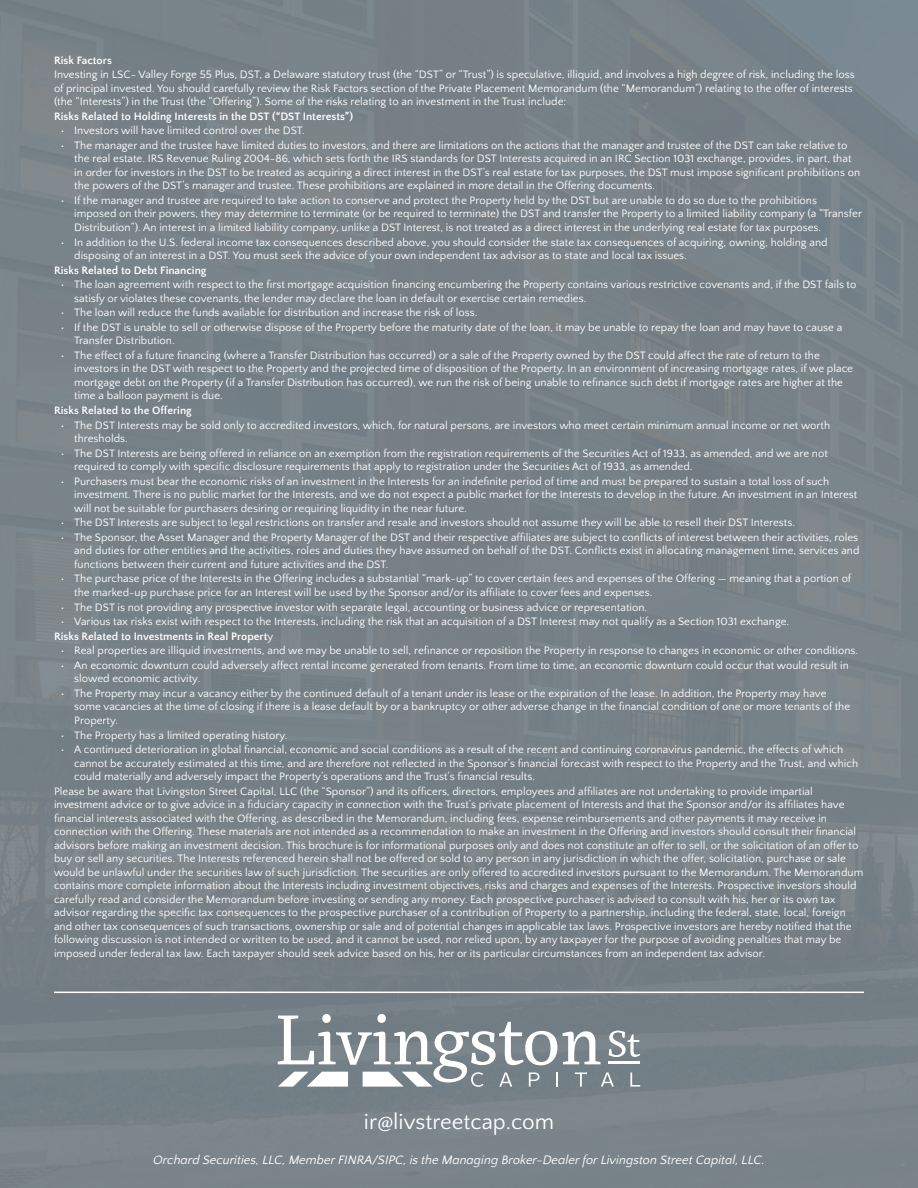
<style>
.page{position:relative;width:918px;height:1188px;background:#79858d}
.page>*{position:absolute;margin:0;border:0;box-sizing:border-box;transform-origin:0 0}
.t1{font:22.5px "Quattrocento Sans";color:#fff}
.t2{font:italic 12.75px "Quattrocento Sans";color:#fff}
.t3{font:11.25px/13.5px "Quattrocento Sans";color:#fff}
.t4{font:700 11.25px "Quattrocento Sans";color:#fff}
.s1{font-weight:700}
</style>
<div class="page">
<hr style="left:54px;top:992px;width:810px;height:1px;background:#fff">
<svg style="left:278px;top:1014px;width:362px;height:73px"></svg>
<hr style="left:609px;top:1062px;width:31px;height:2px;background:#fff">
<p class="t4" style="left:54px;top:54px;width:59px">Risk Factors</p>
<p class="t3" style="left:54px;top:68px;width:802px">Investing in LSC- Valley Forge 55 Plus, DST, a Delaware statutory trust (the “DST” or “Trust”) is speculative, illiquid, and involves a high degree of risk, including the loss of principal invested. You should carefully review the Risk Factors section of the Private Placement Memorandum (the “Memorandum”) relating to the offer of interests (the “Interests”) in the Trust (the “Offering”). Some of the risks relating to an investment in the Trust include:</p>
<p class="t4" style="left:54px;top:110px;width:301px">Risks Related to Holding Interests in the DST (“DST Interests”)</p>
<p class="t3" style="left:61px;top:124px;width:246px">• Investors will have limited control over the DST.</p>
<p class="t3" style="left:74px;top:139px;width:787px;text-indent:-14px">• The manager and the trustee have limited duties to investors, and there are limitations on the actions that the manager and trustee of the DST can take relative to the real estate. IRS Revenue Ruling 2004-86, which sets forth the IRS standards for DST Interests acquired in an IRC Section 1031 exchange, provides, in part, that in order for investors in the DST to be treated as acquiring a direct interest in the DST’s real estate for tax purposes, the DST must impose significant prohibitions on the powers of the DST’s manager and trustee. These prohibitions are explained in more detail in the Offering documents.</p>
<p class="t3" style="left:74px;top:194px;width:789px;text-indent:-14px">• If the manager and trustee are required to take action to conserve and protect the Property held by the DST but are unable to do so due to the prohibitions imposed on their powers, they may determine to terminate (or be required to terminate) the DST and transfer the Property to a limited liability company (a “Transfer<br>Distribution”). An interest in a limited liability company, unlike a DST Interest, is not treated as a direct interest in the underlying real estate for tax purposes.</p>
<p class="t3" style="left:74px;top:235px;width:755px;text-indent:-14px">• In addition to the U.S. federal income tax consequences described above, you should consider the state tax consequences of acquiring, owning, holding and disposing of an interest in a DST. You must seek the advice of your own independent tax advisor as to state and local tax issues.</p>
<p class="t4" style="left:54px;top:264px;width:154px">Risks Related to Debt Financing</p>
<p class="t3" style="left:74px;top:278px;width:784px;text-indent:-14px">• The loan agreement with respect to the first mortgage acquisition financing encumbering the Property contains various restrictive covenants and, if the DST fails to satisfy or violates these covenants, the lender may declare the loan in default or exercise certain remedies.</p>
<p class="t3" style="left:61px;top:306px;width:418px">• The loan will reduce the funds available for distribution and increase the risk of loss.</p>
<p class="t3" style="left:74px;top:321px;width:770px;text-indent:-14px">• If the DST is unable to sell or otherwise dispose of the Property before the maturity date of the loan, it may be unable to repay the loan and may have to cause a<br>Transfer Distribution.</p>
<p class="t3" style="left:74px;top:349px;width:780px;text-indent:-14px">• The effect of a future financing (where a Transfer Distribution has occurred) or a sale of the Property owned by the DST could affect the rate of return to the investors in the DST with respect to the Property and the projected time of disposition of the Property. In an environment of increasing mortgage rates, if we place mortgage debt on the Property (if a Transfer Distribution has occurred), we run the risk of being unable to refinance such debt if mortgage rates are higher at the time a balloon payment is due.</p>
<p class="t4" style="left:54px;top:404px;width:139px">Risks Related to the Offering</p>
<p class="t3" style="left:74px;top:419px;width:757px;text-indent:-14px">• The DST Interests may be sold only to accredited investors, which, for natural persons, are investors who meet certain minimum annual income or net worth thresholds.</p>
<p class="t3" style="left:74px;top:447px;width:755px;text-indent:-14px">• The DST Interests are being offered in reliance on an exemption from the registration requirements of the Securities Act of 1933, as amended, and we are not required to comply with specific disclosure requirements that apply to registration under the Securities Act of 1933, as amended.</p>
<p class="t3" style="left:74px;top:475px;width:785px;text-indent:-14px">• Purchasers must bear the economic risks of an investment in the Interests for an indefinite period of time and must be prepared to sustain a total loss of such investment. There is no public market for the Interests, and we do not expect a public market for the Interests to develop in the future. An investment in an Interest will not be suitable for purchasers desiring or requiring liquidity in the near future.</p>
<p class="t3" style="left:61px;top:516px;width:736px">• The DST Interests are subject to legal restrictions on transfer and resale and investors should not assume they will be able to resell their DST Interests.</p>
<p class="t3" style="left:74px;top:531px;width:787px;text-indent:-14px">• The Sponsor, the Asset Manager and the Property Manager of the DST and their respective affiliates are subject to conflicts of interest between their activities, roles and duties for other entities and the activities, roles and duties they have assumed on behalf of the DST. Conflicts exist in allocating management time, services and functions between their current and future activities and the DST.</p>
<p class="t3" style="left:74px;top:572px;width:779px;text-indent:-14px">• The purchase price of the Interests in the Offering includes a substantial “mark-up” to cover certain fees and expenses of the Offering — meaning that a portion of the marked-up purchase price for an Interest will be used by the Sponsor and/or its affiliate to cover fees and expenses.</p>
<p class="t3" style="left:61px;top:601px;width:588px">• The DST is not providing any prospective investor with separate legal, accounting or business advice or representation.</p>
<p class="t3" style="left:54px;top:615px;width:737px;line-height:14.5px;text-indent:7px">• Various tax risks exist with respect to the Interests, including the risk that an acquisition of a DST Interest may not qualify as a Section 1031 exchange.<br><span class="s1">Risks Related to Investments in Real Propert</span>y</p>
<p class="t3" style="left:61px;top:644px;width:799px">• Real properties are illiquid investments, and we may be unable to sell, refinance or reposition the Property in response to changes in economic or other conditions.</p>
<p class="t3" style="left:74px;top:659px;width:776px;text-indent:-14px">• An economic downturn could adversely affect rental income generated from tenants. From time to time, an economic downturn could occur that would result in slowed economic activity.</p>
<p class="t3" style="left:74px;top:687px;width:778px;text-indent:-14px">• The Property may incur a vacancy either by the continued default of a tenant under its lease or the expiration of the lease. In addition, the Property may have some vacancies at the time of closing if there is a lease default by or a bankruptcy or other adverse change in the financial condition of one or more tenants of the<br>Property.</p>
<p class="t3" style="left:61px;top:728px;width:228px">• The Property has a limited operating history.</p>
<p class="t3" style="left:74px;top:743px;width:785px;text-indent:-14px">• A continued deterioration in global financial, economic and social conditions as a result of the recent and continuing coronavirus pandemic, the effects of which cannot be accurately estimated at this time, and are therefore not reflected in the Sponsor’s financial forecast with respect to the Property and the Trust, and which could materially and adversely impact the Property’s operations and the Trust’s financial results.</p>
<p class="t3" style="left:54px;top:785px;width:811px">Please be aware that Livingston Street Capital, LLC (the “Sponsor”) and its officers, directors, employees and affiliates are not undertaking to provide impartial investment advice or to give advice in a fiduciary capacity in connection with the Trust’s private placement of Interests and that the Sponsor and/or its affiliates have financial interests associated with the Offering, as described in the Memorandum, including fees, expense reimbursements and other payments it may receive in connection with the Offering. These materials are not intended as a recommendation to make an investment in the Offering and investors should consult their financial advisors before making an investment decision. This brochure is for informational purposes only and does not constitute an offer to sell, or the solicitation of an offer to buy or sell any securities. The Interests referenced herein shall not be offered or sold to any person in any jurisdiction in which the offer, solicitation, purchase or sale would be unlawful under the securities law of such jurisdiction. The securities are only offered to accredited investors pursuant to the Memorandum. The Memorandum contains more complete information about the Interests including investment objectives, risks and charges and expenses of the Interests. Prospective investors should carefully read and consider the Memorandum before investing or sending any money. Each prospective purchaser is advised to consult with his, her or its own tax advisor regarding the specific tax consequences to the prospective purchaser of a contribution of Property to a partnership, including the federal, state, local, foreign and other tax consequences of such transactions, ownership or sale and of potential changes in applicable tax laws. Prospective investors are hereby notified that the following discussion is not intended or written to be used, and it cannot be used, nor relied upon, by any taxpayer for the purpose of avoiding penalties that may be imposed under federal tax law. Each taxpayer should seek advice based on his, her or its particular circumstances from an independent tax advisor.</p>
<h1 class="t1" style="left:364px;top:1110px;width:192px">ir@livstreetcap.com</h1>
<p class="t2" style="left:153px;top:1153px;width:613px">Orchard Securities, LLC, Member FINRA/SIPC, is the Managing Broker-Dealer for Livingston Street Capital, LLC.</p>
</div>
